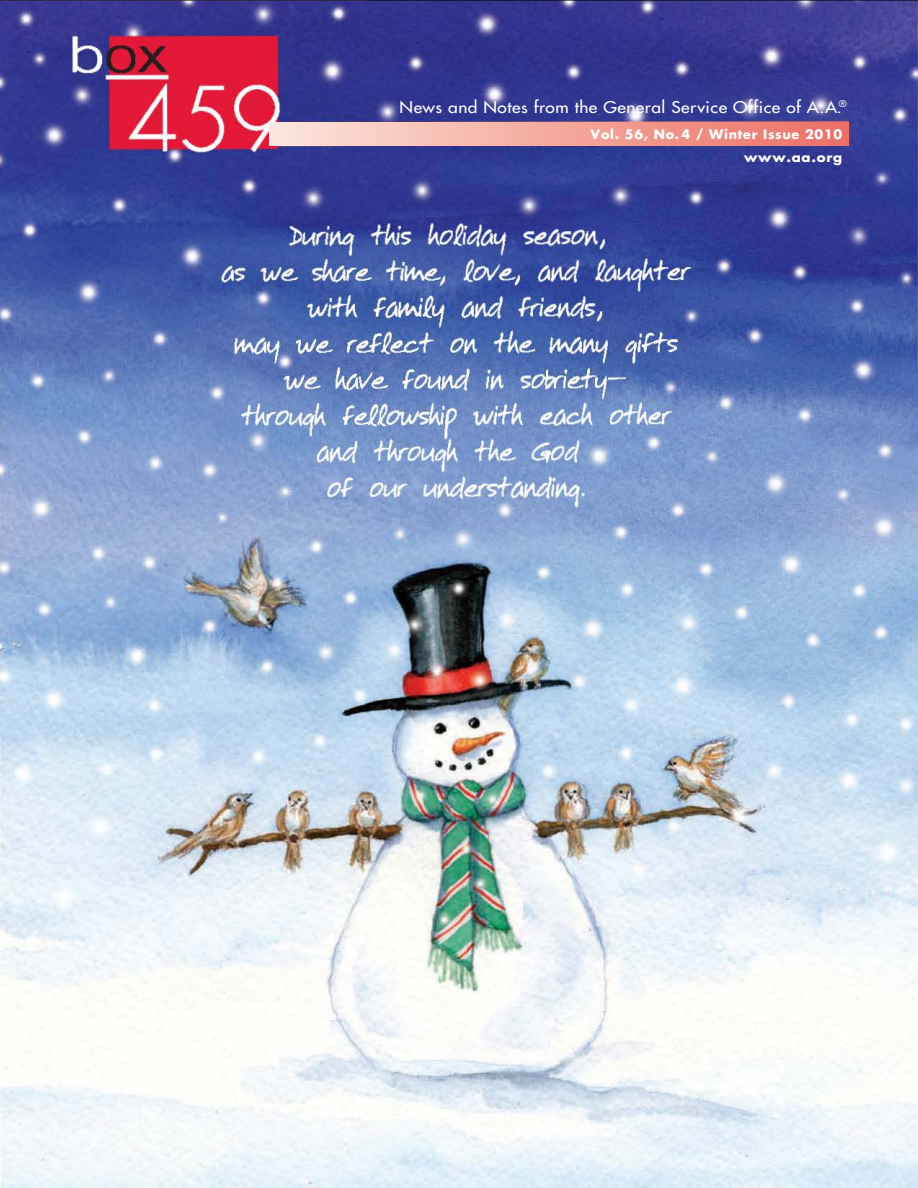
<style>
.page{position:relative;width:918px;height:1188px;background:#fff}
.page>*{position:absolute;margin:0;border:0;box-sizing:border-box;transform-origin:0 0}
.t1{font:15.75px "Futura";letter-spacing:.03em;color:#fff;scale:1.1 1}
.t2{font:700 12.75px "Futura";letter-spacing:.055em;color:#fff}
.t3{font:700 12.75px "Futura";letter-spacing:.055em;color:#fff;scale:1.05 1}
</style>
<div class="page">
<img style="left:0;top:0;width:918px;height:1188px">
<img style="left:0;top:1px;width:918px;height:996px">
<img style="left:391px;top:1058px;width:174px;height:24px">
<div style="left:270px;top:122px;width:578px;height:23px;background:linear-gradient(to right,#fde5db,#ec6e63)"></div>
<p class="t1" style="left:400px;top:99px;width:408px">News and Notes from the General Service Office of A.A.<sup>®</sup></p>
<p class="t2" style="left:591px;top:128px;width:253px">Vol. 56, No.4 / Winter Issue 2010</p>
<p class="t3" style="left:744px;top:151px;width:95px">www.aa.org</p>
</div>
